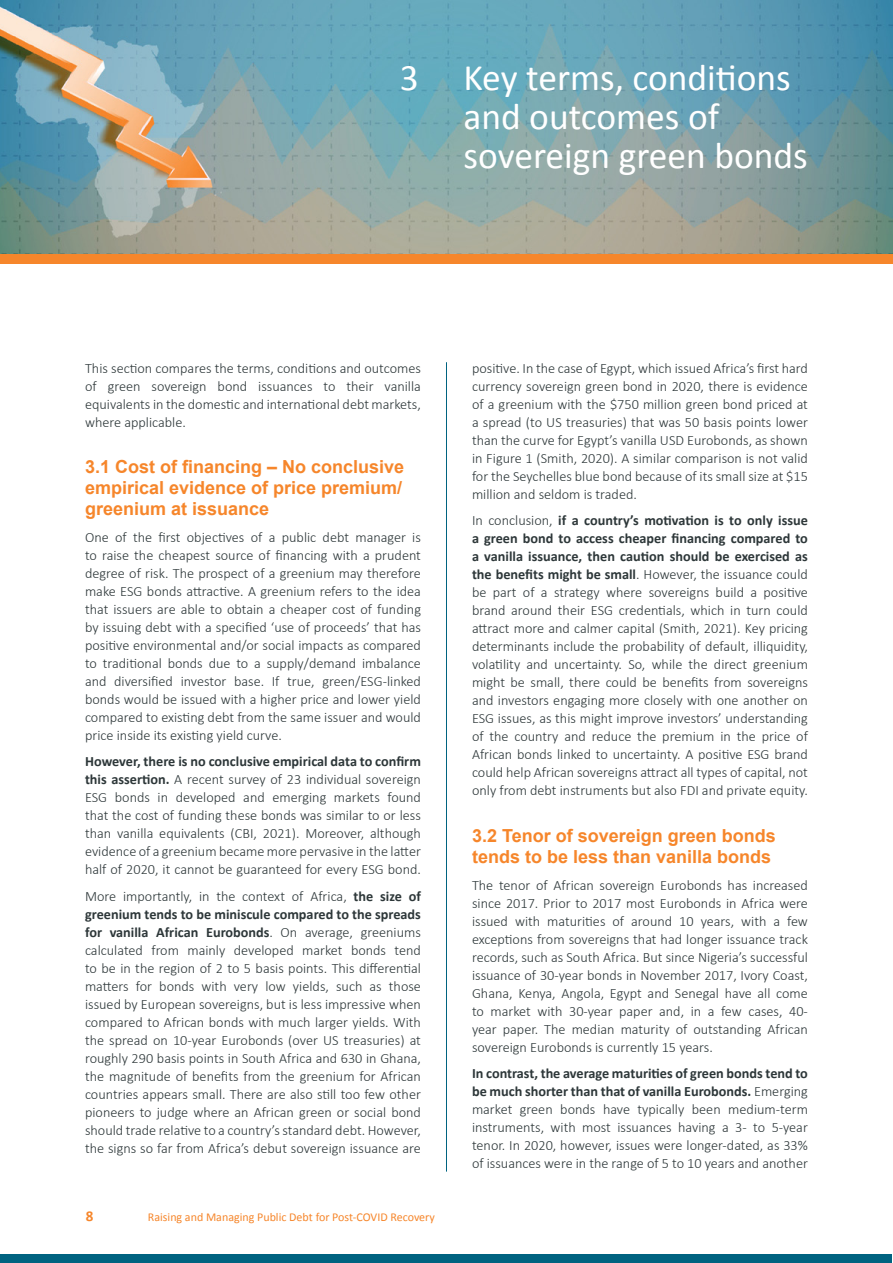
<style>
.page{position:relative;width:893px;height:1263px;background:#fff}
.page>*{position:absolute;margin:0;border:0;box-sizing:border-box;transform-origin:0 0}
.t1{font:37.5px/39px "Calibri";color:#fff}
.t2{font:700 18px/21px "Arial";color:#f6862b;text-align:justify}
.t3{font:700 15px "Calibri";color:#f6862b}
.t4{font:300 14.25px/18px "Calibri";color:#2d3739;text-align:justify}
.t5{font:12px "Calibri";color:#f6862b}
.s1{font-weight:700}
</style>
<div class="page">
<div style="left:0;top:1254px;width:892px;height:9px;background:#006380"></div>
<img style="left:0;top:0;width:893px;height:254px">
<hr style="left:446px;top:362px;width:1px;height:809px;background:#006380">
<div style="left:0;top:254px;width:893px;height:10px;background:#f6862b"></div>
<h1 class="t1" style="left:463px;top:58px;width:346px;text-indent:-64px">3 Key terms, conditions and outcomes of sovereign green bonds</h1>
<p class="t4" style="left:85px;top:359px;width:337px">This section compares the terms, conditions and outcomes of green sovereign bond issuances to their vanilla equivalents in the domestic and international debt markets, where applicable.</p>
<p class="t2" style="left:85px;top:457px;width:321px">3.1 Cost of financing – No conclusive empirical evidence of price premium/ greenium at issuance</p>
<p class="t4" style="left:85px;top:528px;width:337px">One of the first objectives of a public debt manager is to raise the cheapest source of financing with a prudent degree of risk. The prospect of a greenium may therefore make ESG bonds attractive. A greenium refers to the idea that issuers are able to obtain a cheaper cost of funding by issuing debt with a specified ‘use of proceeds’ that has positive environmental and/or social impacts as compared to traditional bonds due to a supply/demand imbalance and diversified investor base. If true, green/ESG-linked bonds would be issued with a higher price and lower yield compared to existing debt from the same issuer and would price inside its existing yield curve.</p>
<p class="t4" style="left:85px;top:752px;width:337px"><span class="s1">However, there is no conclusive empirical data to confirm this assertion.</span> A recent survey of 23 individual sovereign ESG bonds in developed and emerging markets found that the cost of funding these bonds was similar to or less than vanilla equivalents (CBI, 2021). Moreover, although evidence of a greenium became more pervasive in the latter half of 2020, it cannot be guaranteed for every ESG bond.</p>
<p class="t4" style="left:85px;top:887px;width:337px">More importantly, in the context of Africa, <span class="s1">the size of greenium tends to be miniscule compared to the spreads for vanilla African Eurobonds</span>. On average, greeniums calculated from mainly developed market bonds tend to be in the region of 2 to 5 basis points. This differential matters for bonds with very low yields, such as those issued by European sovereigns, but is less impressive when compared to African bonds with much larger yields. With the spread on 10-year Eurobonds (over US treasuries) at roughly 290 basis points in South Africa and 630 in Ghana, the magnitude of benefits from the greenium for African countries appears small. There are also still too few other pioneers to judge where an African green or social bond should trade relative to a country’s standard debt. However, the signs so far from Africa’s debut sovereign issuance are</p>
<p class="t3" style="left:86px;top:1207px;width:9px">8</p>
<p class="t5" style="left:148px;top:1209px;width:289px">Raising and Managing Public Debt for Post-COVID Recovery</p>
<p class="t4" style="left:472px;top:359px;width:337px">positive. In the case of Egypt, which issued Africa’s first hard currency sovereign green bond in 2020, there is evidence of a greenium with the $750 million green bond priced at a spread (to US treasuries) that was 50 basis points lower than the curve for Egypt’s vanilla USD Eurobonds, as shown in Figure 1 (Smith, 2020). A similar comparison is not valid for the Seychelles blue bond because of its small size at $15 million and seldom is traded.</p>
<p class="t4" style="left:472px;top:511px;width:337px">In conclusion, <span class="s1">if a country’s motivation is to only issue a green bond to access cheaper financing compared to a vanilla issuance, then caution should be exercised as the benefits might be small</span>. However, the issuance could be part of a strategy where sovereigns build a positive brand around their ESG credentials, which in turn could attract more and calmer capital (Smith, 2021). Key pricing determinants include the probability of default, illiquidity, volatility and uncertainty. So, while the direct greenium might be small, there could be benefits from sovereigns and investors engaging more closely with one another on ESG issues, as this might improve investors’ understanding of the country and reduce the premium in the price of African bonds linked to uncertainty. A positive ESG brand could help African sovereigns attract all types of capital, not only from debt instruments but also FDI and private equity.</p>
<p class="t2" style="left:472px;top:826px;width:305px">3.2 Tenor of sovereign green bonds tends to be less than vanilla bonds</p>
<p class="t4" style="left:472px;top:876px;width:337px">The tenor of African sovereign Eurobonds has increased since 2017. Prior to 2017 most Eurobonds in Africa were issued with maturities of around 10 years, with a few exceptions from sovereigns that had longer issuance track records, such as South Africa. But since Nigeria’s successful issuance of 30-year bonds in November 2017, Ivory Coast, Ghana, Kenya, Angola, Egypt and Senegal have all come to market with 30-year paper and, in a few cases, 40- year paper. The median maturity of outstanding African sovereign Eurobonds is currently 15 years.</p>
<p class="t4" style="left:472px;top:1064px;width:337px"><span class="s1">In contrast, the average maturities of green bonds tend to be much shorter than that of vanilla Eurobonds.</span> Emerging market green bonds have typically been medium-term instruments, with most issuances having a 3- to 5-year tenor. In 2020, however, issues were longer-dated, as 33% of issuances were in the range of 5 to 10 years and another</p>
</div>
